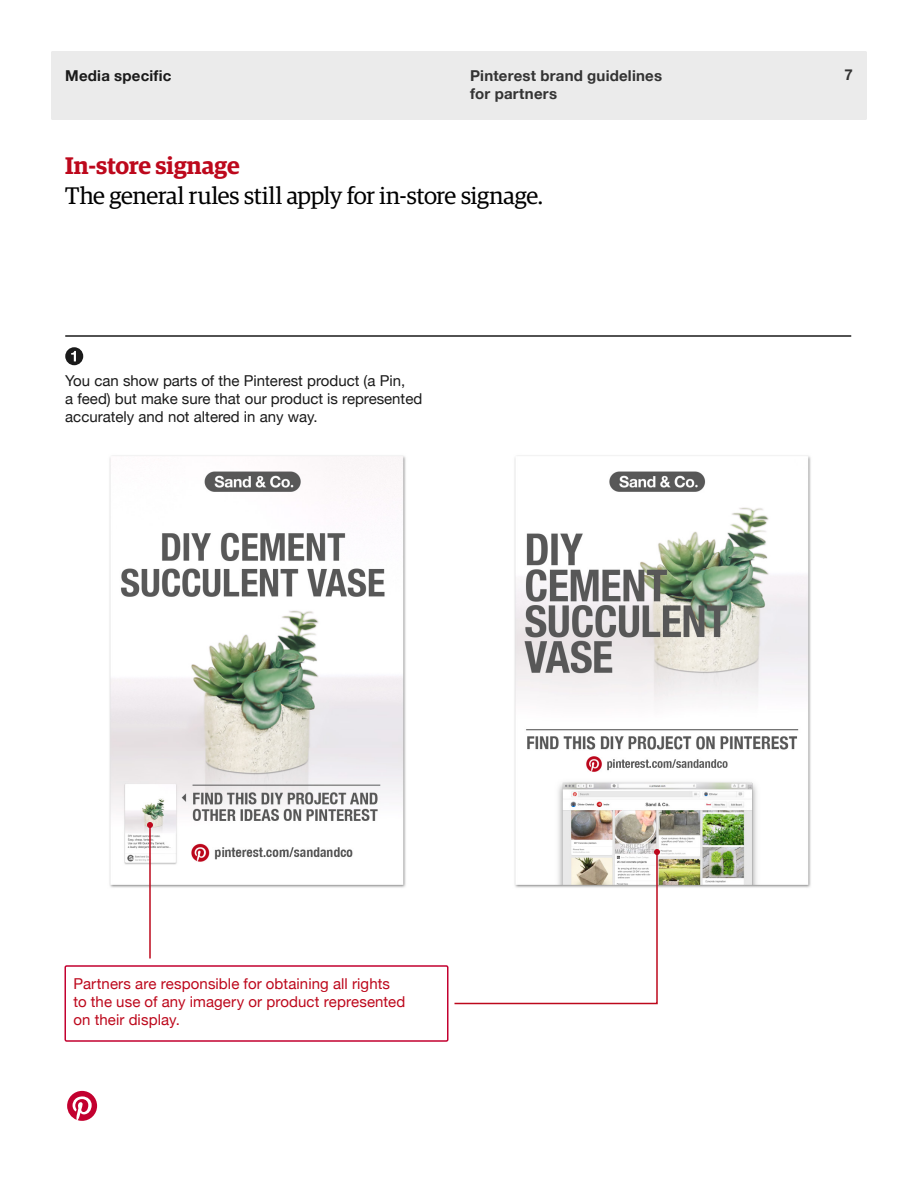
<style>
.page{position:relative;width:918px;height:1188px;background:#fff}
.page>*{position:absolute;margin:0;border:0;box-sizing:border-box;transform-origin:0 0}
.t1{font:24px "Guardian Egyp";letter-spacing:-.01em;color:#000}
.t2{font:600 24px "Guardian Egyp";letter-spacing:-.005em;color:#bd081c}
.t3{font:15px/18px "Helvetica Neue";color:#1a1a1a}
.t4{font:15px/18px "Helvetica Neue";letter-spacing:.005em;color:#bd081c}
.t5{font:700 15px/18px "Helvetica Neue";letter-spacing:.015em;color:#333}
.t6{font:700 15px "Helvetica Neue";letter-spacing:.015em;color:#1a1a1a}
</style>
<div class="page">
<div style="left:51px;top:51px;width:816px;height:69px;background:#ebebeb;border-radius:2px"></div>
<svg style="left:67px;top:1091px;width:30px;height:30px"></svg>
<img style="left:109px;top:455px;width:297px;height:433px">
<img style="left:514px;top:455px;width:297px;height:433px">
<hr style="left:65px;top:335px;width:786px;height:2px;background:#1a1a1a">
<div style="left:65px;top:347px;width:18px;height:18px;background:#1a1a1a;border-radius:50%"></div>
<svg style="left:71px;top:351px;width:5px;height:10px"></svg>
<div style="left:64px;top:965px;width:384px;height:77px;border:2px solid #c3002f;border-radius:2px"></div>
<hr style="left:149px;top:825px;width:2px;height:133px;background:#bd081c">
<svg style="left:147px;top:822px;width:6px;height:6px"></svg>
<svg style="left:454px;top:849px;width:206px;height:156px"></svg>
<p class="t6" style="left:65px;top:64px;width:108px">Media specific</p>
<p class="t5" style="left:844px;top:66px;width:10px">7</p>
<p class="t5" style="left:470px;top:67px;width:193px">Pinterest brand guidelines for partners</p>
<h1 class="t2" style="left:65px;top:148px;width:176px">In-store signage</h1>
<h1 class="t1" style="left:65px;top:179px;width:480px">The general rules still apply for in-store signage.</h1>
<p class="t3" style="left:65px;top:372px;width:359px">You can show parts of the Pinterest product (a Pin,<br>a feed) but make sure that our product is represented accurately and not altered in any way.</p>
<p class="t4" style="left:74px;top:975px;width:333px">Partners are responsible for obtaining all rights to the use of any imagery or product represented on their display.</p>
</div>
